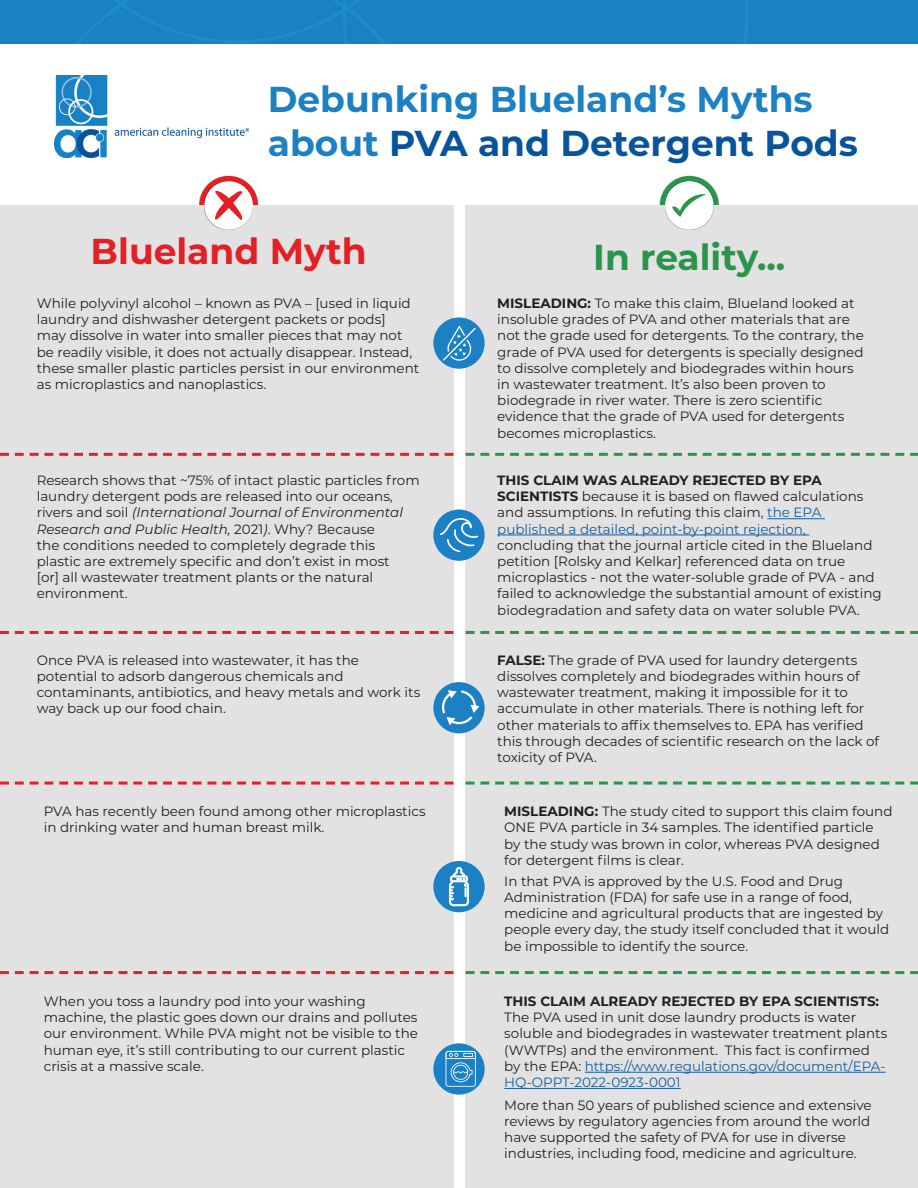
<style>
.page{position:relative;width:918px;height:1188px;background:#fff}
.page>*{position:absolute;margin:0;border:0;box-sizing:border-box;transform-origin:0 0}
.t1{font:700 36px/43.2px "Montserrat";color:#1b81c4}
.t2{font:700 36px "Montserrat";color:#e41f25}
.t3{font:700 36px "Montserrat";color:#29954b}
.t4{font:13.5px/16.2px "Montserrat";color:#231f20}
.t5{font:700 13.5px "Montserrat";color:#231f20}
.s1{color:#09539c}
.s2{font-weight:700}
.s3{font-style:italic}
.s4{color:#175d9e}
</style>
<div class="page">
<div style="left:0;top:0;width:918px;height:43px;background:#1982c5"></div>
<div style="left:199px;top:176px;width:59px;height:59px;background:#231f20;opacity:.27"></div>
<div style="left:199px;top:176px;width:59px;height:59px;background:#e52025;border-radius:50%"></div>
<div style="left:660px;top:176px;width:59px;height:59px;background:#231f20;opacity:.27"></div>
<div style="left:660px;top:176px;width:59px;height:59px;background:#2a964b;border-radius:50%"></div>
<div style="left:0;top:205px;width:454px;height:983px;background:#e2e2e2"></div>
<div style="left:466px;top:205px;width:452px;height:983px;background:#e2e2e2"></div>
<div style="left:204px;top:181px;width:49px;height:49px;background:#231f20;opacity:.32"></div>
<div style="left:204px;top:181px;width:49px;height:49px;background:#fff;border-radius:50%"></div>
<svg style="left:215px;top:191px;width:28px;height:29px"></svg>
<div style="left:665px;top:181px;width:49px;height:49px;background:#231f20;opacity:.32"></div>
<div style="left:665px;top:181px;width:49px;height:49px;background:#fff;border-radius:50%"></div>
<svg style="left:672px;top:194px;width:34px;height:23px"></svg>
<hr style="left:767px;top:518px;width:58px;height:1px;background:#175d9e">
<hr style="left:497px;top:535px;width:312px;height:1px;background:#175d9e">
<svg style="left:0;top:631px;width:454px;height:3px"></svg>
<svg style="left:0;top:453px;width:454px;height:3px"></svg>
<svg style="left:0;top:782px;width:454px;height:3px"></svg>
<div style="left:433px;top:317px;width:52px;height:52px;background:#1b81c4;border-radius:50%"></div>
<div style="left:433px;top:510px;width:52px;height:51px;background:#1b81c4;border-radius:50%"></div>
<div style="left:433px;top:682px;width:52px;height:51px;background:#1b81c4;border-radius:50%"></div>
<div style="left:433px;top:861px;width:52px;height:51px;background:#1b81c4;border-radius:50%"></div>
<svg style="left:0;top:971px;width:454px;height:3px"></svg>
<hr style="left:585px;top:1072px;width:301px;height:1px;background:#175d9e">
<hr style="left:504px;top:1088px;width:177px;height:1px;background:#175d9e">
<svg style="left:433px;top:1043px;width:52px;height:52px"></svg>
<svg style="left:443px;top:326px;width:33px;height:35px"></svg>
<svg style="left:439px;top:517px;width:41px;height:36px"></svg>
<svg style="left:442px;top:690px;width:37px;height:35px"></svg>
<svg style="left:449px;top:867px;width:20px;height:39px"></svg>
<svg style="left:446px;top:1051px;width:30px;height:36px"></svg>
<svg style="left:466px;top:453px;width:452px;height:3px"></svg>
<svg style="left:466px;top:631px;width:452px;height:3px"></svg>
<svg style="left:466px;top:782px;width:452px;height:3px"></svg>
<svg style="left:466px;top:971px;width:452px;height:3px"></svg>
<img style="left:54px;top:75px;width:194px;height:83px">
<h1 class="t1" style="left:268px;top:76px;width:592px">Debunking Blueland’s Myths about <span class="s1">PVA and Detergent Pods</span></h1>
<h1 class="t2" style="left:91px;top:226px;width:278px">Blueland Myth</h1>
<h1 class="t3" style="left:593px;top:231px;width:194px">In reality...</h1>
<p class="t4" style="left:37px;top:295px;width:384px">While polyvinyl alcohol – known as PVA – [used in liquid laundry and dishwasher detergent packets or pods]<br>may dissolve in water into smaller pieces that may not be readily visible, it does not actually disappear. Instead, these smaller plastic particles persist in our environment as microplastics and nanoplastics.</p>
<p class="t4" style="left:497px;top:295px;width:368px"><span class="s2">MISLEADING:</span> To make this claim, Blueland looked at insoluble grades of PVA and other materials that are not the grade used for detergents. To the contrary, the grade of PVA used for detergents is specially designed to dissolve completely and biodegrades within hours in wastewater treatment. It’s also been proven to biodegrade in river water. There is zero scientific evidence that the grade of PVA used for detergents becomes microplastics.</p>
<p class="t4" style="left:37px;top:472px;width:384px">Research shows that ~75% of intact plastic particles from laundry detergent pods are released into our oceans, rivers and soil <span class="s3">(International Journal of Environmental Research and Public Health,</span> 2021<span class="s3">)</span>. Why? Because<br>the conditions needed to completely degrade this plastic are extremely specific and don’t exist in most<br>[or] all wastewater treatment plants or the natural environment.</p>
<p class="t4" style="left:497px;top:472px;width:368px"><span class="s2">THIS CLAIM WAS ALREADY REJECTED BY EPA SCIENTISTS</span> because it is based on flawed calculations and assumptions. In refuting this claim, <span class="s4">the EPA published a detailed, point-by-point rejection,</span></p>
<p class="t4" style="left:497px;top:536px;width:386px">concluding that the journal article cited in the Blueland petition [Rolsky and Kelkar] referenced data on true microplastics - not the water-soluble grade of PVA - and failed to acknowledge the substantial amount of existing biodegradation and safety data on water soluble PVA.</p>
<p class="t4" style="left:37px;top:651px;width:385px">Once PVA is released into wastewater, it has the potential to adsorb dangerous chemicals and contaminants, antibiotics, and heavy metals and work its way back up our food chain.</p>
<p class="t4" style="left:497px;top:651px;width:383px"><span class="s2">FALSE:</span> The grade of PVA used for laundry detergents dissolves completely and biodegrades within hours of wastewater treatment, making it impossible for it to accumulate in other materials. There is nothing left for other materials to affix themselves to. EPA has verified this through decades of scientific research on the lack of toxicity of PVA.</p>
<p class="t4" style="left:44px;top:803px;width:383px">PVA has recently been found among other microplastics in drinking water and human breast milk.</p>
<p class="t4" style="left:504px;top:803px;width:390px"><span class="s2">MISLEADING:</span> The study cited to support this claim found ONE PVA particle in 34 samples. The identified particle by the study was brown in color, whereas PVA designed for detergent films is clear.</p>
<p class="t4" style="left:504px;top:872px;width:386px">In that PVA is approved by the U.S. Food and Drug Administration (FDA) for safe use in a range of food, medicine and agricultural products that are ingested by people every day, the study itself concluded that it would be impossible to identify the source.</p>
<p class="t4" style="left:44px;top:993px;width:376px">When you toss a laundry pod into your washing machine, the plastic goes down our drains and pollutes our environment. While PVA might not be visible to the human eye, it’s still contributing to our current plastic crisis at a massive scale.</p>
<p class="t5" style="left:504px;top:992px;width:376px">THIS CLAIM ALREADY REJECTED BY EPA SCIENTISTS:</p>
<p class="t4" style="left:504px;top:1009px;width:385px">The PVA used in unit dose laundry products is water soluble and biodegrades in wastewater treatment plants (WWTPs) and the environment. This fact is confirmed by the EPA: <span class="s4">https://www.regulations.gov/document/EPA-HQ-OPPT-2022-0923-0001</span></p>
<p class="t4" style="left:504px;top:1096px;width:369px">More than 50 years of published science and extensive reviews by regulatory agencies from around the world have supported the safety of PVA for use in diverse industries, including food, medicine and agriculture.</p>
</div>
